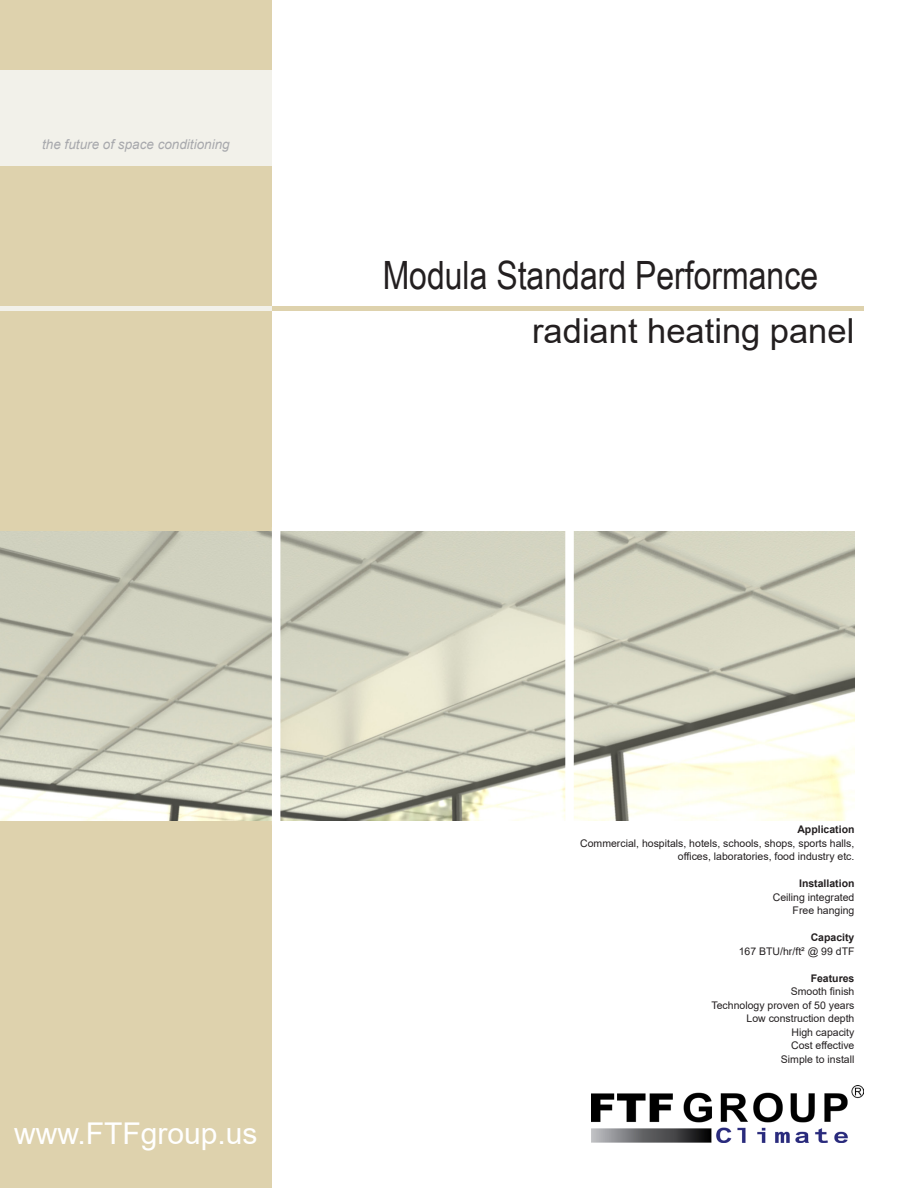
<style>
.page{position:relative;width:918px;height:1188px;background:#fff}
.page>*{position:absolute;margin:0;border:0;box-sizing:border-box;transform-origin:0 0}
.t1{font:39px "Arial Narrow";color:#231f20}
.t2{font:34.5px "Arial";color:#231f20}
.t3{font:30px "Arial";color:#fff}
.t4{font:italic 13.5px "Arial";color:#a8a9ad}
.t5{font:10.5px "Arial";color:#231f20}
.t6{font:700 10.5px "Arial";color:#231f20}
</style>
<div class="page">
<div style="left:0;top:0;width:272px;height:1188px;background:#ded2ad"></div>
<img style="left:0;top:531px;width:855px;height:290px">
<div style="left:0;top:70px;width:272px;height:96px;background:#f2f1ea"></div>
<hr style="left:0;top:306px;width:272px;height:4px;background:#f2f1ea">
<hr style="left:272px;top:306px;width:591px;height:4px;background:#ded2ad">
<div style="left:272px;top:527px;width:8px;height:298px;background:#fff"></div>
<div style="left:565px;top:528px;width:9px;height:306px;background:#fff"></div>
<img style="left:591px;top:1086px;width:272px;height:56px">
<p class="t4" style="left:42px;top:135px;width:189px">the future of space conditioning</p>
<p class="t1" style="left:383px;top:247px;width:437px">Modula Standard Performance</p>
<p class="t2" style="left:532px;top:307px;width:324px">radiant heating panel</p>
<p class="t3" style="left:14px;top:1113px;width:245px">www.FTFgroup.us</p>
<p class="t6" style="left:797px;top:822px;width:59px">Application</p>
<p class="t5" style="left:580px;top:836px;width:276px">Commercial, hospitals, hotels, schools, shops, sports halls,</p>
<p class="t5" style="left:678px;top:849px;width:178px">offices, laboratories, food industry etc.</p>
<p class="t6" style="left:799px;top:876px;width:57px">Installation</p>
<p class="t5" style="left:773px;top:890px;width:83px">Ceiling integrated</p>
<p class="t5" style="left:793px;top:903px;width:63px">Free hanging</p>
<p class="t6" style="left:811px;top:930px;width:45px">Capacity</p>
<p class="t5" style="left:739px;top:944px;width:117px">167 BTU/hr/ft² @ 99 dTF</p>
<p class="t6" style="left:811px;top:971px;width:45px">Features</p>
<p class="t5" style="left:791px;top:984px;width:65px">Smooth finish</p>
<p class="t5" style="left:711px;top:998px;width:144px">Technology proven of 50 years</p>
<p class="t5" style="left:747px;top:1011px;width:109px">Low construction depth</p>
<p class="t5" style="left:791px;top:1025px;width:65px">High capacity</p>
<p class="t5" style="left:791px;top:1038px;width:65px">Cost effective</p>
<p class="t5" style="left:781px;top:1052px;width:75px">Simple to install</p>
</div>
